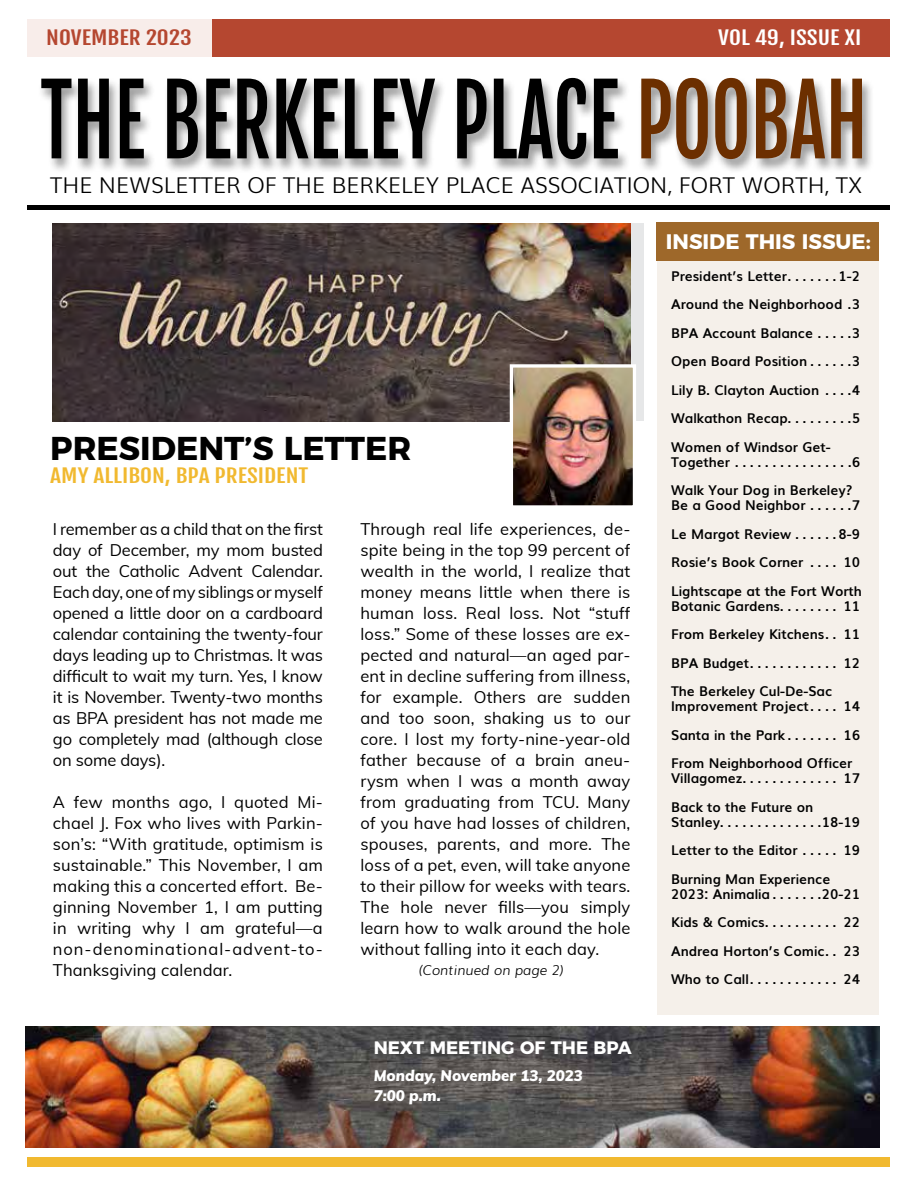
<style>
.page{position:relative;width:918px;height:1188px;background:#fff}
.page>*{position:absolute;margin:0;border:0;box-sizing:border-box;transform-origin:0 0}
.t1{font:95.7px "Fjalla One";color:#000;scale:.8 1}
.t2{font:700 33px "Montserrat";color:#000}
.t3{font:300 21.75px "Muli";color:#000}
.t4{font:700 21px "Montserrat";color:#fff}
.t5{font:18.75px "Fjalla One";color:#f1b930;scale:1.24 1}
.t6{font:18.75px "Fjalla One";color:#fff;scale:1.24 1}
.t7{font:18.75px "Fjalla One";color:#b54730;scale:1.24 1}
.t8{font:700 18px "Montserrat";color:#fff}
.t9{font:16.5px/21px "Muli";letter-spacing:.01em;color:#000;text-align:justify}
.t10{font:italic 900 15px/19.5px "Muli";color:#fff}
.t11{font:700 13.5px/28.5px "Muli";color:#000;text-align:justify}
.t12{font:italic 300 13.5px "Muli";color:#000}
.s1{color:#6c2f00}
</style>
<div class="page">
<div style="left:657px;top:222px;width:222px;height:39px;background:#9e682a"></div>
<div style="left:27px;top:205px;width:863px;height:5px;background:#000"></div>
<div style="left:27px;top:1157px;width:863px;height:9px;background:#f1b930"></div>
<div style="left:657px;top:261px;width:222px;height:754px;background:#f5f0ea"></div>
<div style="left:27px;top:19px;width:863px;height:38px;background:#b54730"></div>
<div style="left:27px;top:19px;width:185px;height:38px;background:#f8edea"></div>
<div style="left:37px;top:77px;width:837px;height:97px;background:#000;opacity:.4"></div>
<img style="left:53px;top:223px;width:578px;height:198px">
<img style="left:26px;top:1026px;width:853px;height:122px">
<img style="left:514px;top:368px;width:118px;height:137px">
<div style="left:510px;top:364px;width:126px;height:145px;border:3px solid #fff"></div>
<p class="t7" style="left:46px;top:26px;width:119px">NOVEMBER 2023</p>
<p class="t6" style="left:718px;top:27px;width:117px">VOL 49, ISSUE XI</p>
<h1 class="t1" style="left:40px;top:62px;width:1036px">THE BERKELEY PLACE <span class="s1">POOBAH</span></h1>
<h3 class="t3" style="left:50px;top:167px;width:813px">THE NEWSLETTER OF THE BERKELEY PLACE ASSOCIATION, FORT WORTH, TX</h3>
<p class="t4" style="left:666px;top:224px;width:207px">INSIDE THIS ISSUE:</p>
<p class="t11" style="left:671px;top:261px;width:190px">President’s Letter . . . . . . 1-2<br>Around the Neighborhood . 3<br>BPA Account Balance . . . . 3<br>Open Board Position . . . . . 3<br>Lily B. Clayton Auction . . . 4<br>Walkathon Recap . . . . . . . . 5<br>Women of Windsor Get-</p>
<p class="t11" style="left:671px;top:447px;width:190px">Together . . . . . . . . . . . . . . . 6<br>Walk Your Dog in Berkeley?</p>
<p class="t11" style="left:671px;top:490px;width:192px;text-align:left">Be a Good Neighbor . . . . . 7<br>Le Margot Review . . . . . 8-9<br>Rosie’s Book Corner . . . . 10<br>Lightscape at the Fort Worth</p>
<p class="t11" style="left:671px;top:591px;width:191px">Botanic Gardens . . . . . . . . 11<br>From Berkeley Kitchens . . 11<br>BPA Budget . . . . . . . . . . . . 12<br>The Berkeley Cul-De-Sac</p>
<p class="t11" style="left:671px;top:691px;width:190px">Improvement Project . . . . 14<br>Santa in the Park . . . . . . . 16<br>From Neighborhood Officer</p>
<p class="t11" style="left:671px;top:763px;width:190px">Villagomez . . . . . . . . . . . . . 17<br>Back to the Future on</p>
<p class="t11" style="left:671px;top:807px;width:191px">Stanley . . . . . . . . . . . . . 18-19<br>Letter to the Editor . . . . . 19<br>Burning Man Experience</p>
<p class="t11" style="left:671px;top:879px;width:191px">2023: Animalia . . . . . . 20-21<br>Kids &amp; Comics . . . . . . . . . . 22<br>Andrea Horton’s Comic . . 23<br>Who to Call . . . . . . . . . . . . 24</p>
<h2 class="t2" style="left:50px;top:421px;width:362px">PRESIDENT’S LETTER</h2>
<p class="t5" style="left:50px;top:464px;width:210px">AMY ALLIBON, BPA PRESIDENT</p>
<p class="t9" style="left:53px;top:518px;width:272px">I remember as a child that on the first day of December, my mom busted out the Catholic Advent Calendar.<br>Each day, one of my siblings or myself opened a little door on a cardboard calendar containing the twenty-four days leading up to Christmas. It was difficult to wait my turn. Yes, I know it is November. Twenty-two months as BPA president has not made me go completely mad (although close on some days).</p>
<p class="t9" style="left:53px;top:791px;width:272px">A few months ago, I quoted Mi&shy;chael J. Fox who lives with Parkin&shy;son’s: “With gratitude, optimism is sustainable.” This November, I am making this a concerted effort. Be&shy;ginning November 1, I am putting in writing why I am grateful—a non-denominational-advent-to-Thanksgiving calendar.</p>
<p class="t9" style="left:360px;top:518px;width:272px">Through real life experiences, de&shy;spite being in the top 99 percent of wealth in the world, I realize that money means little when there is human loss. Real loss. Not “stuff loss.” Some of these losses are ex&shy;pected and natural—an aged par&shy;ent in decline suffering from illness, for example. Others are sudden and too soon, shaking us to our core. I lost my forty-nine-year-old father because of a brain aneu&shy;rysm when I was a month away from graduating from TCU. Many of you have had losses of children, spouses, parents, and more. The loss of a pet, even, will take anyone to their pillow for weeks with tears.<br>The hole never fills—you simply learn how to walk around the hole without falling into it each day.</p>
<p class="t12" style="left:419px;top:960px;width:146px">(Continued on page 2)</p>
<p class="t8" style="left:374px;top:1032px;width:260px">NEXT MEETING OF THE BPA</p>
<p class="t10" style="left:374px;top:1065px;width:211px">Monday, November 13, 2023<br>7:00 p.m.</p>
</div>
